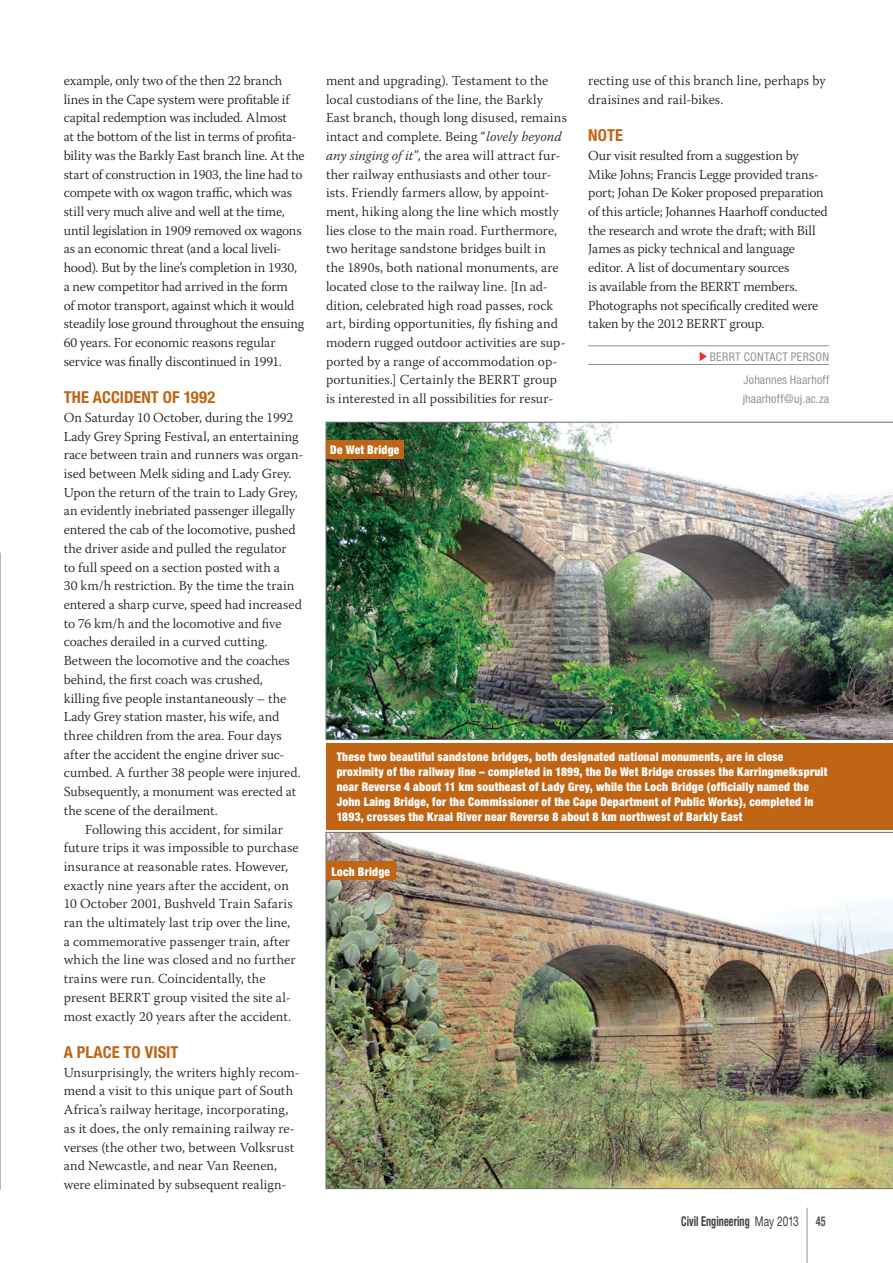
<style>
.page{position:relative;width:893px;height:1263px;background:#fff}
.page>*{position:absolute;margin:0;border:0;box-sizing:border-box;transform-origin:0 0}
.t1{font:700 condensed 16.5px "Helvetica Neue";letter-spacing:.005em;color:#c06516}
.t2{font:300 13.65px/18.8px "Warnock Pro";color:#231f20}
.t3{font:700 condensed 13.5px "Helvetica Neue";letter-spacing:.01em;color:#3e3e3f;scale:.75 1}
.t4{font:900 condensed 12px/15px "Helvetica Neue";letter-spacing:.025em;color:#fff;scale:.95 1}
.t5{font:condensed 12px/23.2px "Helvetica Neue";letter-spacing:.02em;color:#939598;text-align:right}
.s1{font-style:italic}
.s2{font-weight:400;font-stretch:normal}
.s3{color:#57585a}
</style>
<div class="page">
<hr style="left:807px;top:1208px;width:1px;height:55px;background:#939598">
<svg style="left:0;top:553px;width:1px;height:636px"></svg>
<hr style="left:588px;top:345px;width:241px;height:1px;background:#939598">
<hr style="left:588px;top:364px;width:241px;height:1px;background:#939598">
<svg style="left:700px;top:352px;width:7px;height:9px"></svg>
<img style="left:326px;top:422px;width:567px;height:318px">
<img style="left:326px;top:832px;width:567px;height:357px">
<div style="left:326px;top:441px;width:77px;height:18px;background:#c06516"></div>
<div style="left:326px;top:861px;width:69px;height:19px;background:#c06516"></div>
<div style="left:326px;top:743px;width:567px;height:86px;background:#c06516"></div>
<p class="t2" style="left:64px;top:72px;width:242px">example, only two of the then 22 branch lines in the Cape system were profitable if capital redemption was included. Almost<br>at the bottom of the list in terms of profita&shy;bility was the Barkly East branch line. At the start of construction in 1903, the line had to compete with ox wagon traffic, which was still very much alive and well at the time, until legislation in 1909 removed ox wagons as an economic threat (and a local liveli&shy;hood). But by the line’s completion in 1930, a new competitor had arrived in the form<br>of motor transport, against which it would steadily lose ground throughout the ensuing 60 years. For economic reasons regular service was finally discontinued in 1991.</p>
<p class="t1" style="left:64px;top:391px;width:153px">THE ACCIDENT OF 1992</p>
<p class="t2" style="left:64px;top:409px;width:241px">On Saturday 10 October, during the 1992<br>Lady Grey Spring Festival, an entertaining race between train and runners was organ&shy;ised between Melk siding and Lady Grey.<br>Upon the return of the train to Lady Grey, an evidently inebriated passenger illegally entered the cab of the locomotive, pushed the driver aside and pulled the regulator<br>to full speed on a section posted with a<br>30 km/h restriction. By the time the train entered a sharp curve, speed had increased to 76 km/h and the locomotive and five coaches derailed in a curved cutting.<br>Between the locomotive and the coaches behind, the first coach was crushed,<br>killing five people instantaneously – the Lady Grey station master, his wife, and three children from the area. Four days after the accident the engine driver suc&shy;cumbed. A further 38 people were injured.<br>Subsequently, a monument was erected at the scene of the derailment.</p>
<p class="t2" style="left:64px;top:821px;width:236px;text-indent:21px">Following this accident, for similar future trips it was impossible to purchase insurance at reasonable rates. However, exactly nine years after the accident, on 10 October 2001, Bushveld Train Safaris ran the ultimately last trip over the line, a commemorative passenger train, after which the line was closed and no further trains were run. Coincidentally, the present BERRT group visited the site al&shy;most exactly 20 years after the accident.</p>
<p class="t1" style="left:64px;top:1046px;width:116px">A PLACE TO VISIT</p>
<p class="t2" style="left:64px;top:1064px;width:238px">Unsurprisingly, the writers highly recom&shy;mend a visit to this unique part of South Africa’s railway heritage, incorporating, as it does, the only remaining railway re&shy;verses (the other two, between Volksrust and Newcastle, and near Van Reenen, were eliminated by subsequent realign-</p>
<p class="t2" style="left:326px;top:72px;width:242px">ment and upgrading). Testament to the local custodians of the line, the Barkly East branch, though long disused, remains intact and complete. Being “<span class="s1">lovely beyond any singing of it</span>”, the area will attract fur&shy;ther railway enthusiasts and other tour&shy;ists. Friendly farmers allow, by appoint&shy;ment, hiking along the line which mostly lies close to the main road. Furthermore, two heritage sandstone bridges built in the 1890s, both national monuments, are located close to the railway line. [In ad&shy;dition, celebrated high road passes, rock art, birding opportunities, fly fishing and modern rugged outdoor activities are sup&shy;ported by a range of accommodation op&shy;portunities.] Certainly the BERRT group is interested in all possibilities for resur-</p>
<p class="t2" style="left:588px;top:72px;width:239px">recting use of this branch line, perhaps by draisines and rail-bikes.</p>
<p class="t1" style="left:588px;top:129px;width:36px">NOTE</p>
<p class="t2" style="left:588px;top:147px;width:241px">Our visit resulted from a suggestion by Mike Johns; Francis Legge provided trans&shy;port; Johan De Koker proposed preparation of this article; Johannes Haarhoff conducted the research and wrote the draft; with Bill James as picky technical and language editor. A list of documentary sources<br>is available from the BERRT members.<br>Photographs not specifically credited were taken by the 2012 BERRT group.</p>
<p class="t5" style="left:710px;top:346px;width:121px">BERRT CONTACT PERSON<br>Johannes Haarhoff</p>
<p class="t5" style="left:743px;top:388px;width:88px">jhaarhoff@uj.ac.za</p>
<p class="t4" style="left:330px;top:444px;width:74px">De Wet Bridge</p>
<p class="t4" style="left:337px;top:750px;width:518px">These two beautiful sandstone bridges, both designated national monuments, are in close proximity of the railway line – completed in 1899, the De Wet Bridge crosses the Karringmelkspruit near Reverse 4 about 11 km southeast of Lady Grey, while the Loch Bridge (officially named the John Laing Bridge, for the Commissioner of the Cape Department of Public Works), completed in 1893, crosses the Kraai River near Reverse 8 about 8 km northwest of Barkly East</p>
<p class="t4" style="left:331px;top:865px;width:63px">Loch Bridge</p>
<p class="t3" style="left:681px;top:1217px;width:194px">Civil Engineering <span class="s2">May 2013</span> <span class="s3">45</span></p>
</div>
